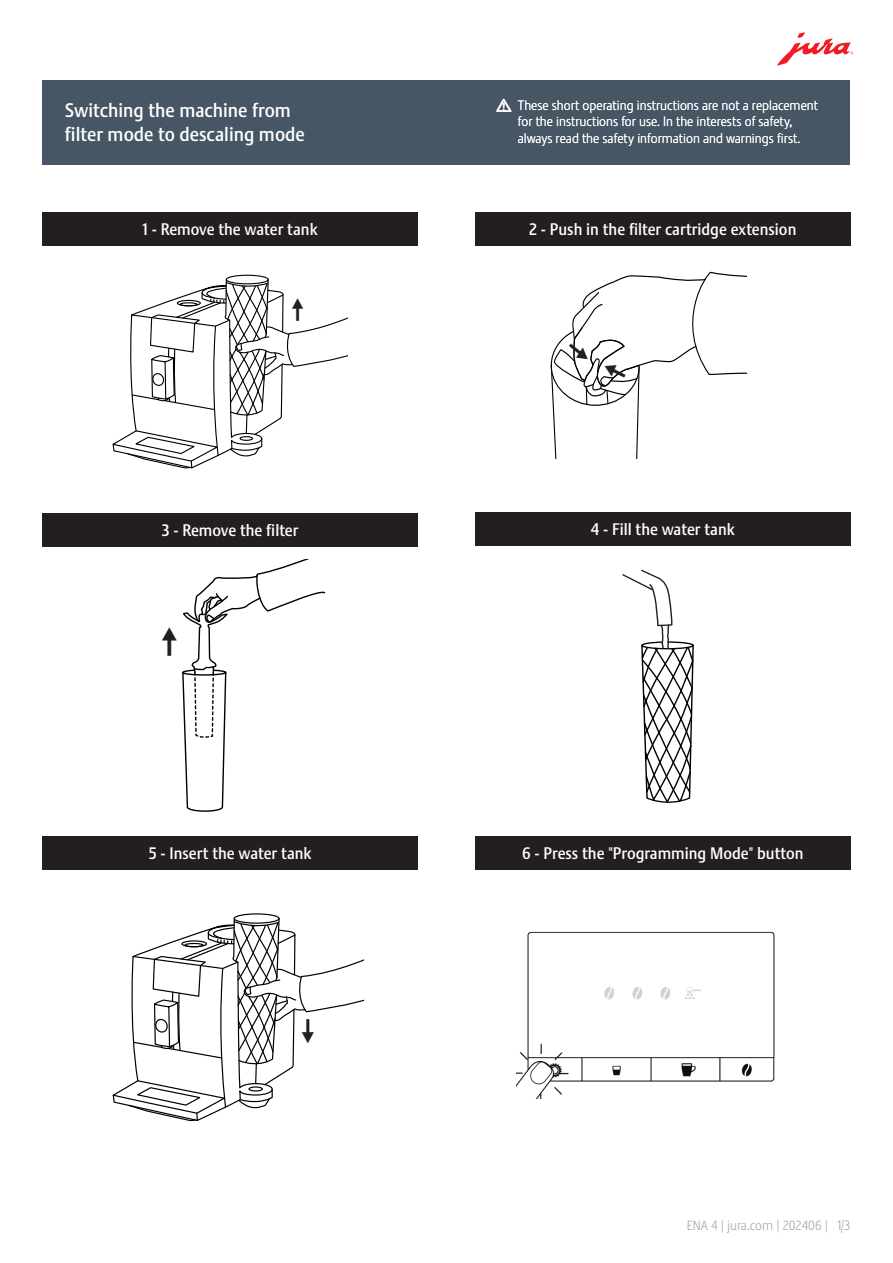
<style>
.page{position:relative;width:893px;height:1263px;background:#fff}
.page>*{position:absolute;margin:0;border:0;box-sizing:border-box;transform-origin:0 0}
.t1{font:19.5px/23.4px "Stalemate Pro 2 J Medium";color:#fff}
.t2{font:16.5px "Stalemate Pro 2 J Medium";color:#fff}
.t3{font:13.5px/16.2px "Stalemate Pro 2 J Light";color:#fff;text-align:center}
.t4{font:13.5px "Stalemate Pro 2 J Light";color:#a8a9ad}
.s1{font-family:"Jura Pict 2006"}
.s2{font-size:13.2px}
</style>
<div class="page">
<div style="left:43px;top:80px;width:807px;height:85px;background:#465664"></div>
<svg style="left:777px;top:32px;width:76px;height:34px"></svg>
<svg style="left:622px;top:569px;width:72px;height:234px"></svg>
<div style="left:43px;top:212px;width:375px;height:33px;background:#231f20"></div>
<div style="left:475px;top:212px;width:375px;height:33px;background:#231f20"></div>
<div style="left:43px;top:513px;width:375px;height:33px;background:#231f20"></div>
<div style="left:43px;top:837px;width:375px;height:33px;background:#231f20"></div>
<div style="left:475px;top:837px;width:375px;height:33px;background:#231f20"></div>
<div style="left:475px;top:512px;width:375px;height:34px;background:#231f20"></div>
<img style="left:517px;top:931px;width:258px;height:167px">
<svg style="left:112px;top:913px;width:252px;height:209px"></svg>
<svg style="left:112px;top:274px;width:235px;height:195px"></svg>
<svg style="left:550px;top:271px;width:196px;height:187px"></svg>
<svg style="left:182px;top:559px;width:144px;height:253px"></svg>
<h1 class="t1" style="left:65px;top:99px;width:241px">Switching the machine from filter mode to descaling mode</h1>
<p class="t3" style="left:497px;top:98px;width:323px"><span class="s1">J</span> These short operating instructions are not a replacement for the instructions for use. In the interests of safety,<br>always read the safety information and warnings first.</p>
<p class="t2" style="left:143px;top:219px;width:177px">1 - Remove the water tank</p>
<p class="t2" style="left:529px;top:219px;width:269px">2 - Push in the filter cartridge extension</p>
<p class="t2" style="left:162px;top:520px;width:138px">3 - Remove the filter</p>
<p class="t2" style="left:591px;top:519px;width:146px">4 - Fill the water tank</p>
<p class="t2" style="left:149px;top:844px;width:164px">5 - Insert the water tank</p>
<p class="t2" style="left:522px;top:844px;width:283px">6 - Press the "Programming Mode" button</p>
<p class="t4" style="left:687px;top:1217px;width:165px"><span class="s2">ENA 4</span> | jura.com | <span class="s2">202406</span> | 1/3</p>
</div>
